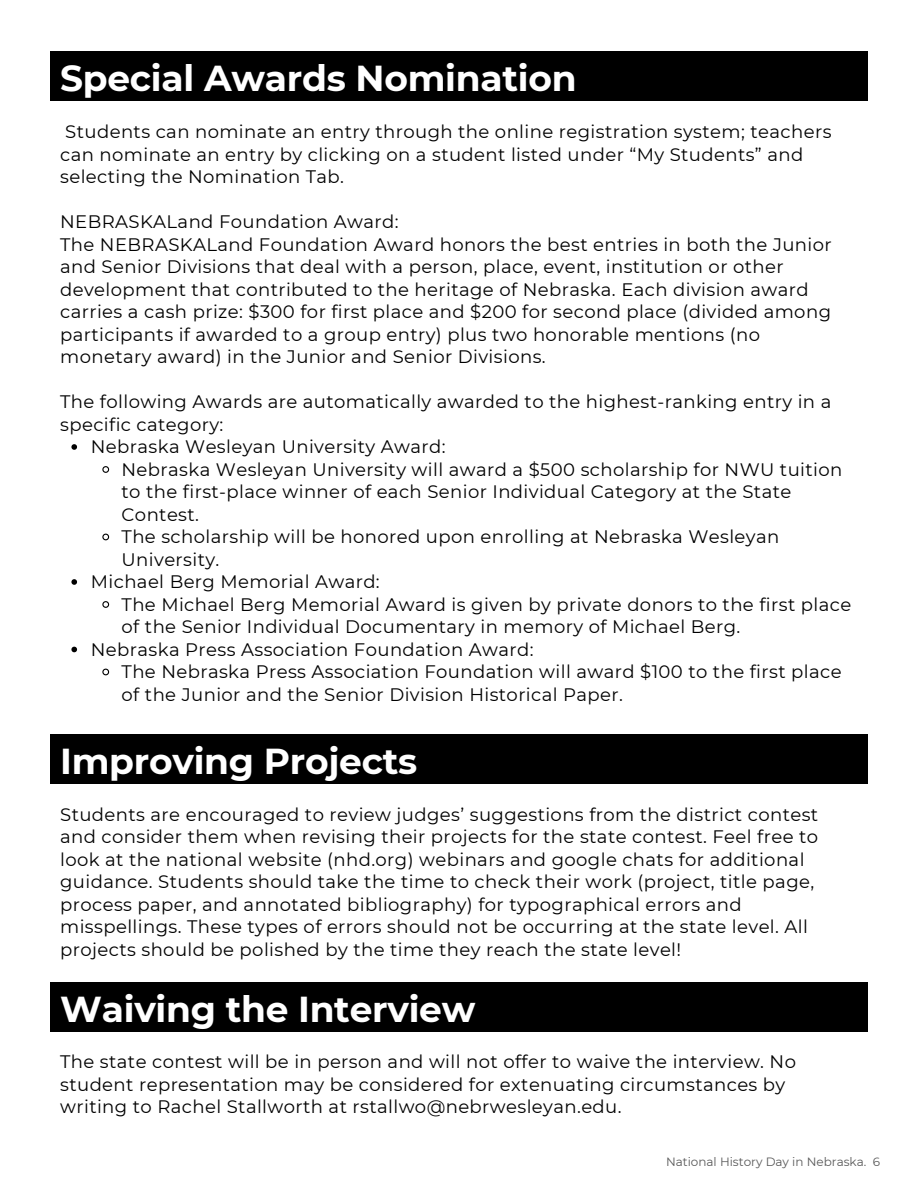
<style>
.page{position:relative;width:918px;height:1188px;background:#fff}
.page>*{position:absolute;margin:0;border:0;box-sizing:border-box;transform-origin:0 0}
.t1{font:700 36px "Montserrat";letter-spacing:-.005em;color:#fff}
.t2{font:18px/22.5px "Montserrat";letter-spacing:.02em;color:#000}
.t3{font:12px "Montserrat";color:#595959}
</style>
<div class="page">
<svg style="left:71px;top:444px;width:6px;height:6px"></svg>
<svg style="left:102px;top:466px;width:8px;height:7px"></svg>
<svg style="left:102px;top:533px;width:8px;height:8px"></svg>
<svg style="left:71px;top:579px;width:6px;height:6px"></svg>
<svg style="left:102px;top:601px;width:8px;height:7px"></svg>
<svg style="left:71px;top:647px;width:6px;height:5px"></svg>
<svg style="left:102px;top:668px;width:8px;height:8px"></svg>
<div style="left:50px;top:51px;width:818px;height:50px;background:#000"></div>
<div style="left:50px;top:734px;width:818px;height:50px;background:#000"></div>
<div style="left:50px;top:982px;width:818px;height:50px;background:#000"></div>
<h1 class="t1" style="left:60px;top:56px;width:518px">Special Awards Nomination</h1>
<p class="t2" style="left:60px;top:120px;width:773px">Students can nominate an entry through the online registration system; teachers can nominate an entry by clicking on a student listed under “My Students” and selecting the Nomination Tab.</p>
<p class="t2" style="left:60px;top:210px;width:773px">NEBRASKALand Foundation Award:<br>The NEBRASKALand Foundation Award honors the best entries in both the Junior and Senior Divisions that deal with a person, place, event, institution or other development that contributed to the heritage of Nebraska. Each division award carries a cash prize: $300 for first place and $200 for second place (divided among participants if awarded to a group entry) plus two honorable mentions (no monetary award) in the Junior and Senior Divisions.</p>
<p class="t2" style="left:60px;top:390px;width:773px">The following Awards are automatically awarded to the highest-ranking entry in a</p>
<p class="t2" style="left:60px;top:413px;width:165px">specific category:</p>
<p class="t2" style="left:91px;top:435px;width:356px">Nebraska Wesleyan University Award:</p>
<p class="t2" style="left:122px;top:458px;width:722px">Nebraska Wesleyan University will award a $500 scholarship for NWU tuition</p>
<p class="t2" style="left:122px;top:480px;width:671px">to the first-place winner of each Senior Individual Category at the State</p>
<p class="t2" style="left:122px;top:503px;width:79px">Contest.</p>
<p class="t2" style="left:122px;top:525px;width:659px">The scholarship will be honored upon enrolling at Nebraska Wesleyan</p>
<p class="t2" style="left:122px;top:548px;width:99px">University.</p>
<p class="t2" style="left:91px;top:570px;width:290px">Michael Berg Memorial Award:</p>
<p class="t2" style="left:122px;top:593px;width:731px">The Michael Berg Memorial Award is given by private donors to the first place</p>
<p class="t2" style="left:122px;top:615px;width:620px">of the Senior Individual Documentary in memory of Michael Berg.</p>
<p class="t2" style="left:91px;top:638px;width:444px">Nebraska Press Association Foundation Award:</p>
<p class="t2" style="left:122px;top:660px;width:722px">The Nebraska Press Association Foundation will award $100 to the first place</p>
<p class="t2" style="left:122px;top:683px;width:503px">of the Junior and the Senior Division Historical Paper.</p>
<h1 class="t1" style="left:60px;top:739px;width:359px">Improving Projects</h1>
<p class="t2" style="left:60px;top:803px;width:760px">Students are encouraged to review judges’ suggestions from the district contest and consider them when revising their projects for the state contest. Feel free to look at the national website (nhd.org) webinars and google chats for additional guidance. Students should take the time to check their work (project, title page, process paper, and annotated bibliography) for typographical errors and misspellings. These types of errors should not be occurring at the state level. All projects should be polished by the time they reach the state level!</p>
<h1 class="t1" style="left:60px;top:987px;width:417px">Waiving the Interview</h1>
<p class="t2" style="left:60px;top:1051px;width:737px">The state contest will be in person and will not offer to waive the interview. No student representation may be considered for extenuating circumstances by writing to Rachel Stallworth at rstallwo@nebrwesleyan.edu.</p>
<p class="t3" style="left:666px;top:1155px;width:216px">National History Day in Nebraska. 6</p>
</div>
